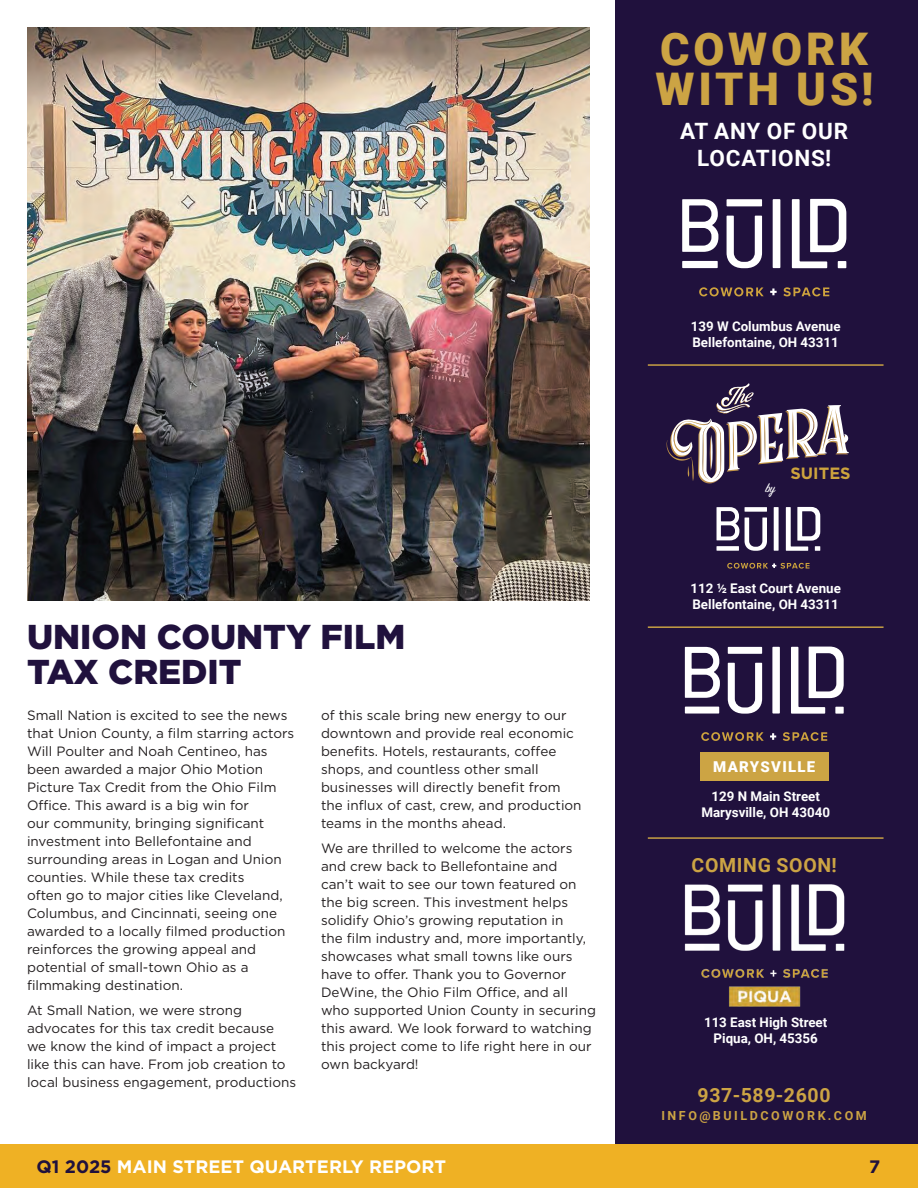
<style>
.page{position:relative;width:918px;height:1188px;background:#fff}
.page>*{position:absolute;margin:0;border:0;box-sizing:border-box;transform-origin:0 0}
.t1{font:900 45px/40.5px "Roboto";letter-spacing:.085em;color:#cca444}
.t2{font:900 34.5px/34.5px "Gotham";color:#20113d}
.t3{font:700 22.5px/27px "Roboto";letter-spacing:.035em;color:#fff;text-align:center}
.t4{font:700 19.5px "Roboto";letter-spacing:.035em;color:#cca444}
.t5{font:700 18px "Gotham";color:#fff}
.t6{font:700 18px "Gotham";color:#20113d}
.t7{font:700 16.35px "Gotham";color:#cea43d}
.t8{font:900 15px "Roboto";letter-spacing:.085em;color:#fff}
.t9{font:13.65px "Sign Painter House Script";color:#fff}
.t10{font:13.5px/18px "Gotham";color:#231f20}
.t11{font:700 13.35px/16px "Roboto";color:#fff}
.t12{font:700 12.45px "Roboto";letter-spacing:.205em;color:#cca444}
.s1{color:#20113d}
</style>
<div class="page">
<div style="left:0;top:1144px;width:918px;height:44px;background:#efb124"></div>
<div style="left:615px;top:0;width:303px;height:1144px;background:#20113d"></div>
<svg style="left:682px;top:199px;width:36px;height:53px"></svg>
<svg style="left:727px;top:216px;width:35px;height:52px"></svg>
<div style="left:773px;top:199px;width:7px;height:69px;background:#fff"></div>
<svg style="left:792px;top:199px;width:54px;height:69px"></svg>
<div style="left:727px;top:199px;width:35px;height:7px;background:#fff"></div>
<div style="left:682px;top:261px;width:36px;height:7px;background:#fff"></div>
<div style="left:838px;top:261px;width:8px;height:7px;background:#fff"></div>
<svg style="left:699px;top:287px;width:65px;height:9px"></svg>
<svg style="left:770px;top:288px;width:7px;height:7px"></svg>
<svg style="left:783px;top:287px;width:46px;height:9px"></svg>
<svg style="left:717px;top:507px;width:22px;height:33px"></svg>
<svg style="left:745px;top:518px;width:22px;height:33px"></svg>
<div style="left:774px;top:507px;width:5px;height:44px;background:#fff"></div>
<div style="left:745px;top:507px;width:22px;height:5px;background:#fff"></div>
<div style="left:717px;top:546px;width:22px;height:5px;background:#fff"></div>
<svg style="left:786px;top:507px;width:34px;height:44px"></svg>
<svg style="left:727px;top:563px;width:83px;height:6px"></svg>
<svg style="left:666px;top:383px;width:183px;height:101px"></svg>
<div style="left:700px;top:752px;width:129px;height:29px;background:#cca444"></div>
<svg style="left:685px;top:647px;width:35px;height:51px"></svg>
<svg style="left:728px;top:663px;width:34px;height:51px"></svg>
<div style="left:772px;top:647px;width:8px;height:67px;background:#fff"></div>
<svg style="left:791px;top:647px;width:53px;height:67px"></svg>
<div style="left:728px;top:647px;width:34px;height:7px;background:#fff"></div>
<div style="left:685px;top:707px;width:34px;height:7px;background:#fff"></div>
<div style="left:835px;top:707px;width:9px;height:7px;background:#fff"></div>
<svg style="left:701px;top:732px;width:63px;height:9px"></svg>
<svg style="left:770px;top:733px;width:6px;height:7px"></svg>
<svg style="left:783px;top:732px;width:44px;height:9px"></svg>
<img style="left:684px;top:884px;width:161px;height:123px">
<hr style="left:648px;top:364px;width:236px;height:2px;background:#cca444">
<hr style="left:648px;top:626px;width:236px;height:2px;background:#cca444">
<hr style="left:648px;top:837px;width:236px;height:2px;background:#cca444">
<img style="left:27px;top:27px;width:563px;height:573px">
<h1 class="t1" style="left:655px;top:27px;width:220px">COWORK<br>WITH US!</h1>
<h3 class="t3" style="left:680px;top:117px;width:170px">AT ANY OF OUR<br>LOCATIONS!</h3>
<p class="t11" style="left:691px;top:318px;width:151px">139 W Columbus Avenue<br>Bellefontaine, OH 43311</p>
<p class="t9" style="left:765px;top:479px;width:11px">by</p>
<p class="t7" style="left:790px;top:462px;width:62px">SUITES</p>
<h2 class="t2" style="left:27px;top:619px;width:380px">UNION COUNTY FILM<br>TAX CREDIT</h2>
<p class="t10" style="left:27px;top:706px;width:269px">Small Nation is excited to see the news that Union County, a film starring actors Will Poulter and Noah Centineo, has been awarded a major Ohio Motion Picture Tax Credit from the Ohio Film Office. This award is a big win for<br>our community, bringing significant investment into Bellefontaine and surrounding areas in Logan and Union counties. While these tax credits<br>often go to major cities like Cleveland, Columbus, and Cincinnati, seeing one awarded to a locally filmed production reinforces the growing appeal and potential of small-town Ohio as a filmmaking destination.</p>
<p class="t10" style="left:27px;top:1001px;width:271px">At Small Nation, we were strong advocates for this tax credit because we know the kind of impact a project like this can have. From job creation to local business engagement, productions</p>
<p class="t10" style="left:321px;top:706px;width:262px">of this scale bring new energy to our downtown and provide real economic benefits. Hotels, restaurants, coffee shops, and countless other small businesses will directly benefit from the influx of cast, crew, and production teams in the months ahead.</p>
<p class="t10" style="left:321px;top:839px;width:276px">We are thrilled to welcome the actors and crew back to Bellefontaine and<br>can’t wait to see our town featured on the big screen. This investment helps solidify Ohio’s growing reputation in<br>the film industry and, more importantly, showcases what small towns like ours have to offer. Thank you to Governor DeWine, the Ohio Film Office, and all who supported Union County in securing this award. We look forward to watching this project come to life right here in our own backyard!</p>
<p class="t11" style="left:690px;top:580px;width:152px">112 ½ East Court Avenue<br>Bellefontaine, OH 43311</p>
<p class="t8" style="left:713px;top:756px;width:104px">MARYSVILLE</p>
<p class="t11" style="left:701px;top:788px;width:130px;text-align:center">129 N Main Street<br>Marysville, OH 43040</p>
<h3 class="t4" style="left:692px;top:852px;width:147px">COMING SOON!</h3>
<p class="t11" style="left:704px;top:1013px;width:125px;text-align:center">113 East High Street<br>Piqua, OH, 45356</p>
<h3 class="t4" style="left:698px;top:1081px;width:135px">937-589-2600</h3>
<p class="t12" style="left:661px;top:1107px;width:207px">INFO@BUILDCOWORK.COM</p>
<h3 class="t5" style="left:37px;top:1156px;width:411px"><span class="s1">Q1 2025</span> MAIN STREET QUARTERLY REPORT</h3>
<h3 class="t6" style="left:869px;top:1156px;width:13px">7</h3>
</div>
